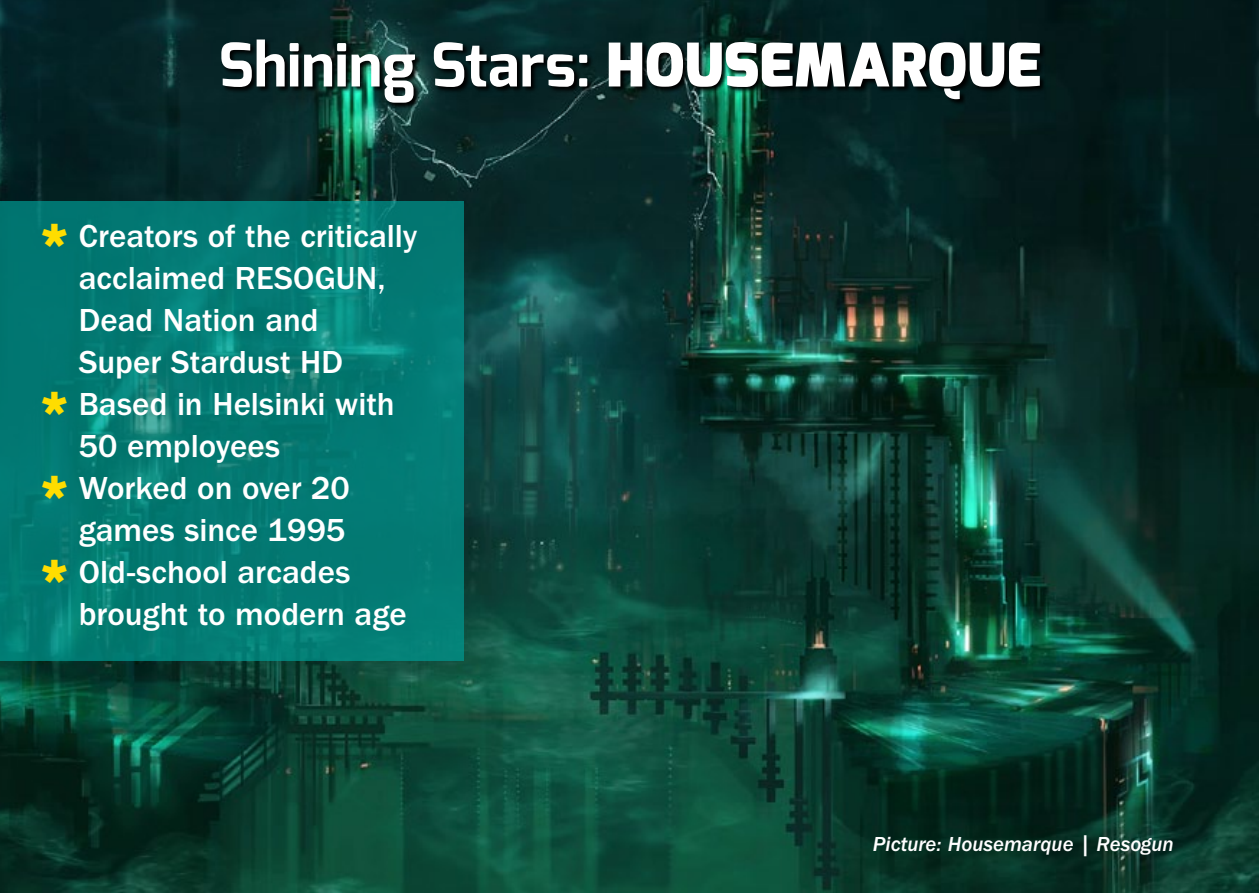
<style>
.page{position:relative;width:1259px;height:893px;background:#fff}
.page>*{position:absolute;margin:0;border:0;box-sizing:border-box;transform-origin:0 0}
.t1{font:700 60px "Exo";letter-spacing:.005em;color:#fff}
.t2{font:500 33px/42px "ITC Franklin Gothic Std";color:#fff}
.t3{font:21px "ITC Franklin Gothic Std Med It";color:#fff}
.s1{font-weight:900}
</style>
<div class="page">
<img style="left:0;top:0;width:1259px;height:893px">
<svg style="left:0;top:201px;width:464px;height:460px;background:#037b74"></svg>
<svg style="left:220px;top:38px;width:825px;height:72px;background:#07201e"></svg>
<svg style="left:42px;top:223px;width:25px;height:24px"></svg>
<svg style="left:42px;top:391px;width:25px;height:24px"></svg>
<svg style="left:42px;top:475px;width:25px;height:24px"></svg>
<svg style="left:42px;top:559px;width:25px;height:24px"></svg>
<h1 class="t1" style="left:218px;top:26px;width:820px">Shining Stars: <span class="s1">HOUSEMARQUE</span></h1>
<p class="t2" style="left:79px;top:216px;width:340px">Creators of the critically acclaimed RESOGUN,<br>Dead Nation and<br>Super Stardust HD<br>Based in Helsinki with<br>50 employees<br>Worked on over 20 games since 1995<br>Old-school arcades brought to modern age</p>
<p class="t3" style="left:873px;top:832px;width:302px">Picture: Housemarque | Resogun</p>
</div>
